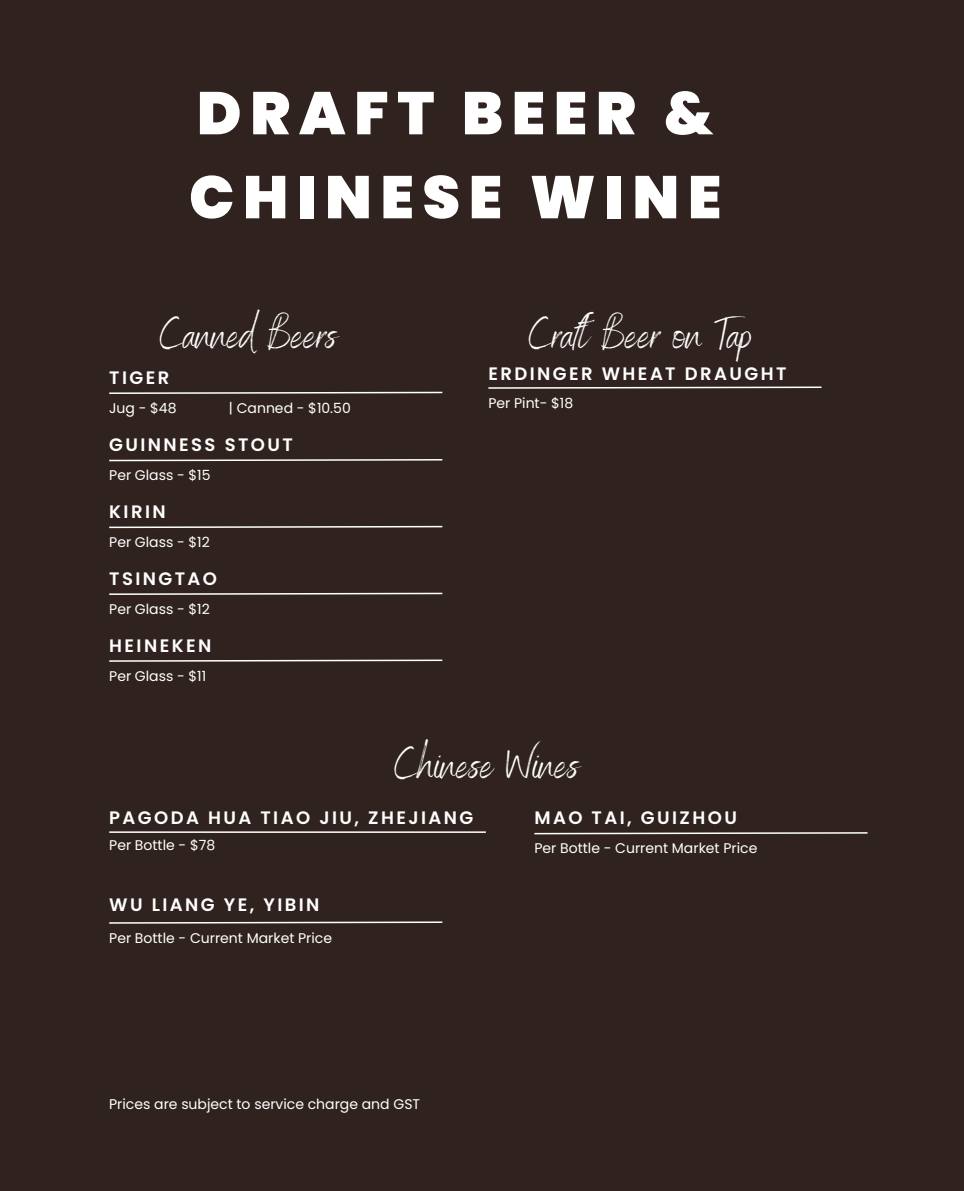
<style>
.page{position:relative;width:964px;height:1191px;background:#30231f}
.page>*{position:absolute;margin:0;border:0;box-sizing:border-box;transform-origin:0 0}
.t1{font:900 60px/84px "Poppins";letter-spacing:.145em;color:#fff}
.t2{font:44px "Benedict";color:#fff}
.t3{font:600 18px "Poppins";letter-spacing:.135em;color:#fff}
.t4{font:14px "Poppins";color:#fff}
</style>
<div class="page">
<svg style="left:488px;top:386px;width:334px;height:3px"></svg>
<svg style="left:109px;top:391px;width:334px;height:3px"></svg>
<svg style="left:109px;top:459px;width:334px;height:3px"></svg>
<svg style="left:109px;top:525px;width:334px;height:4px"></svg>
<svg style="left:109px;top:592px;width:334px;height:3px"></svg>
<svg style="left:109px;top:659px;width:334px;height:3px"></svg>
<hr style="left:109px;top:831px;width:377px;height:2px;background:#fff">
<svg style="left:534px;top:832px;width:334px;height:3px"></svg>
<svg style="left:109px;top:921px;width:334px;height:3px"></svg>
<h1 class="t1" style="left:189px;top:71px;width:534px">DRAFT BEER &amp;<br>CHINESE WINE</h1>
<h3 class="t2" style="left:160px;top:306px;width:179px">Canned Beers</h3>
<h3 class="t3" style="left:109px;top:365px;width:62px">TIGER</h3>
<p class="t4" style="left:109px;top:399px;width:69px">Jug - $48</p>
<p class="t4" style="left:229px;top:399px;width:123px">| Canned - $10.50</p>
<p class="t3" style="left:109px;top:432px;width:185px">GUINNESS STOUT</p>
<h3 class="t4" style="left:109px;top:466px;width:103px">Per Glass - $15</h3>
<p class="t3" style="left:109px;top:499px;width:58px">KIRIN</p>
<h3 class="t4" style="left:109px;top:532px;width:102px">Per Glass - $12</h3>
<p class="t3" style="left:109px;top:566px;width:109px">TSINGTAO</p>
<h2 class="t4" style="left:109px;top:599px;width:102px">Per Glass - $12</h2>
<h3 class="t3" style="left:109px;top:633px;width:104px">HEINEKEN</h3>
<p class="t4" style="left:109px;top:666px;width:99px">Per Glass - $11</p>
<p class="t2" style="left:529px;top:306px;width:225px">Craft Beer on Tap</p>
<h2 class="t3" style="left:488px;top:361px;width:300px">ERDINGER WHEAT DRAUGHT</h2>
<h3 class="t4" style="left:488px;top:394px;width:86px">Per Pint- $18</h3>
<p class="t2" style="left:395px;top:736px;width:186px">Chinese Wines</p>
<h3 class="t3" style="left:534px;top:805px;width:204px">MAO TAI, GUIZHOU</h3>
<p class="t4" style="left:534px;top:839px;width:224px">Per Bottle - Current Market Price</p>
<h2 class="t3" style="left:109px;top:805px;width:366px">PAGODA HUA TIAO JIU, ZHEJIANG</h2>
<h3 class="t4" style="left:109px;top:835px;width:107px">Per Bottle - $78</h3>
<h3 class="t3" style="left:109px;top:892px;width:212px">WU LIANG YE, YIBIN</h3>
<p class="t4" style="left:109px;top:928px;width:224px">Per Bottle - Current Market Price</p>
<p class="t4" style="left:109px;top:1094px;width:312px">Prices are subject to service charge and GST</p>
</div>
